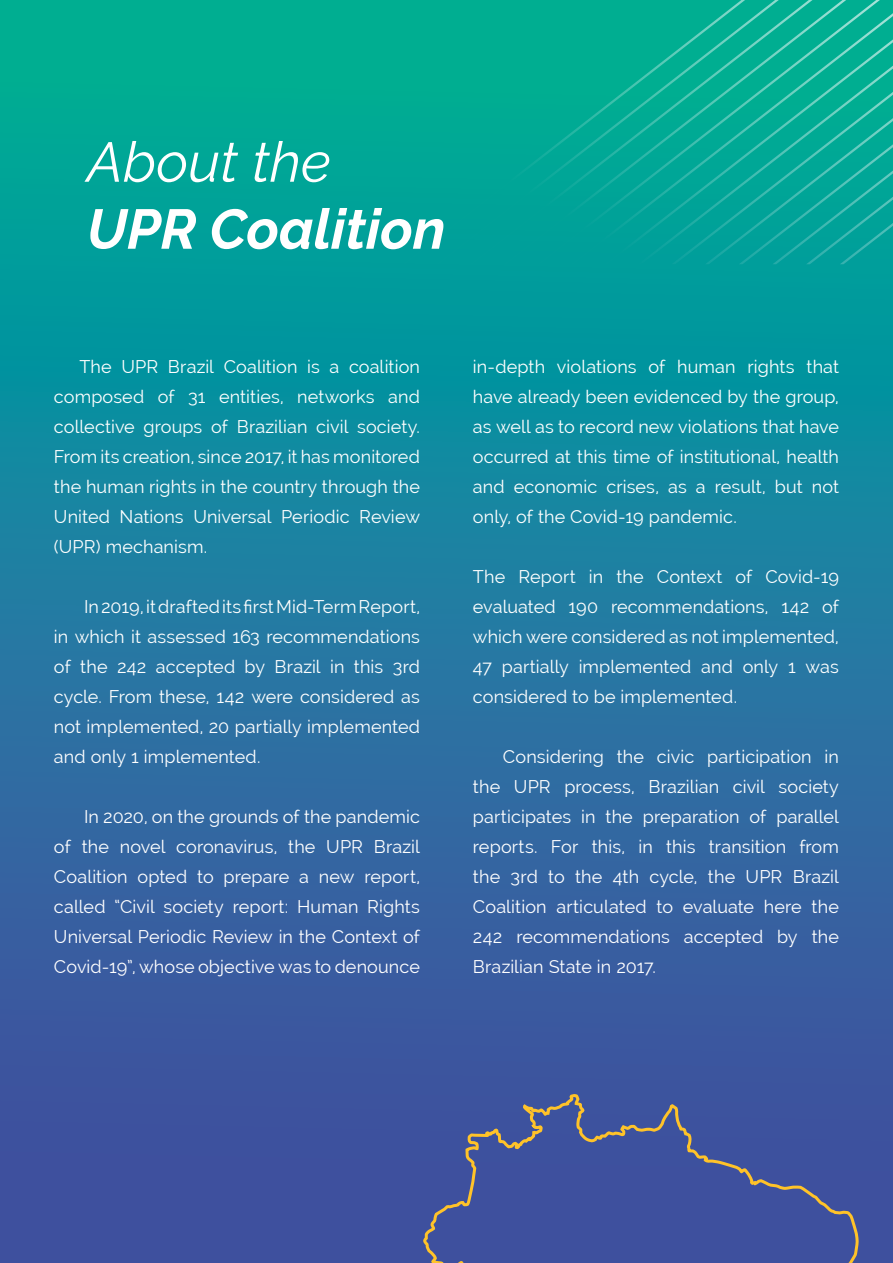
<style>
.page{position:relative;width:893px;height:1263px;background:#fff}
.page>*{position:absolute;margin:0;border:0;box-sizing:border-box;transform-origin:0 0}
.t1{font:italic 700 55.8px "Raleway";color:#fff}
.t2{font:italic 55.8px "Raleway";color:#fff}
.t3{font:18px/30px "Raleway";letter-spacing:.005em;color:#fff;text-align:justify}
</style>
<div class="page">
<div style="left:0;top:0;width:893px;height:1263px;background:linear-gradient(to bottom,#00b298,#4945a3)"></div>
<svg style="left:402px;top:0;width:34px;height:264px;background:#00a894"></svg>
<svg style="left:436px;top:0;width:33px;height:264px;background:#00a894"></svg>
<svg style="left:469px;top:0;width:34px;height:264px;background:#00a894"></svg>
<svg style="left:503px;top:0;width:34px;height:264px;background:#00a894"></svg>
<svg style="left:537px;top:0;width:33px;height:264px;background:#00a894"></svg>
<svg style="left:570px;top:0;width:34px;height:264px;background:#01a895"></svg>
<svg style="left:604px;top:0;width:34px;height:264px;background:#02a995"></svg>
<svg style="left:638px;top:0;width:33px;height:264px;background:#03a996"></svg>
<svg style="left:671px;top:0;width:30px;height:264px;background:#05aa96"></svg>
<svg style="left:701px;top:0;width:192px;height:264px;background:#0aab98"></svg>
<div style="left:421px;top:1091px;width:439px;height:172px;background:#3e509e"></div>
<h1 class="t2" style="left:87px;top:130px;width:245px">About the</h1>
<h1 class="t1" style="left:87px;top:197px;width:360px">UPR Coalition</h1>
<p class="t3" style="left:54px;top:351px;width:368px;text-indent:26px">The UPR Brazil Coalition is a coalition composed of 31 entities, networks and collective groups of Brazilian civil society.<br>From its creation, since 2017, it has monitored the human rights in the country through the United Nations Universal Periodic Review (UPR) mechanism.</p>
<p class="t3" style="left:54px;top:591px;width:368px;text-indent:30px">In 2019, it drafted its first Mid-Term Report, in which it assessed 163 recommendations of the 242 accepted by Brazil in this 3rd cycle. From these, 142 were considered as not implemented, 20 partially implemented and only 1 implemented.</p>
<p class="t3" style="left:54px;top:801px;width:368px;text-indent:30px">In 2020, on the grounds of the pandemic of the novel coronavirus, the UPR Brazil Coalition opted to prepare a new report, called “Civil society report: Human Rights Universal Periodic Review in the Context of Covid-19”, whose objective was to denounce</p>
<p class="t3" style="left:473px;top:351px;width:368px">in-depth violations of human rights that have already been evidenced by the group, as well as to record new violations that have occurred at this time of institutional, health and economic crises, as a result, but not only, of the Covid-19 pandemic.</p>
<p class="t3" style="left:473px;top:561px;width:367px">The Report in the Context of Covid-19 evaluated 190 recommendations, 142 of which were considered as not implemented, 47 partially implemented and only 1 was considered to be implemented.</p>
<p class="t3" style="left:473px;top:741px;width:368px;text-indent:30px">Considering the civic participation in the UPR process, Brazilian civil society participates in the preparation of parallel reports. For this, in this transition from the 3rd to the 4th cycle, the UPR Brazil Coalition articulated to evaluate here the 242 recommendations accepted by the Brazilian State in 2017.</p>
</div>
